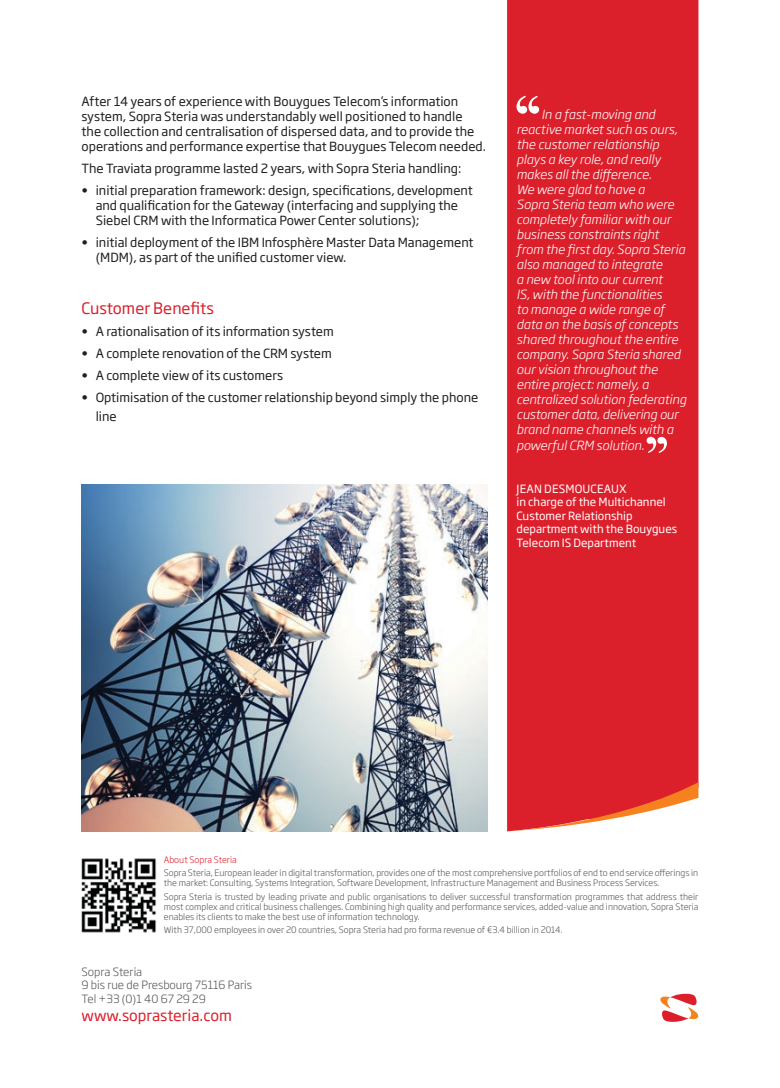
<style>
.page{position:relative;width:780px;height:1088px;background:#fff}
.page>*{position:absolute;margin:0;border:0;box-sizing:border-box;transform-origin:0 0}
.CONTENU{font:15.62px "Soho Gothic Pro";color:#db202c}
.t1{font:15px "Soho Gothic Pro";color:#db202c}
.CONTENU-2{font:12.5px/15px "Soho Gothic Pro";color:#231f20}
.t2{font:italic 300 12.5px/15px "Soho Gothic Pro";color:#fff}
.t3{font:11.25px/13.5px "Soho Gothic Pro";color:#fff}
.t4{font:300 11.25px "Soho Gothic Pro";color:#58595b}
.t5{font:300 8.75px/10px "Soho Gothic Pro";color:#58595b}
.t6{font:300 8.75px "Soho Gothic Pro";color:#db202c}
</style>
<div class="page">
<div style="left:507px;top:0;width:191px;height:782px;background:#db202c"></div>
<svg style="left:507px;top:782px;width:191px;height:49px"></svg>
<svg style="left:660px;top:994px;width:39px;height:28px"></svg>
<img style="left:81px;top:858px;width:76px;height:75px">
<svg style="left:516px;top:96px;width:23px;height:18px"></svg>
<svg style="left:646px;top:437px;width:21px;height:16px"></svg>
<img style="left:81px;top:484px;width:407px;height:347px">
<p class="CONTENU-2" style="left:81px;top:93px;width:406px">After 14 years of experience with Bouygues Telecom’s information system, Sopra Steria was understandably well positioned to handle<br>the collection and centralisation of dispersed data, and to provide the operations and performance expertise that Bouygues Telecom needed.</p>
<p class="CONTENU-2" style="left:81px;top:160px;width:381px">The Traviata programme lasted 2 years, with Sopra Steria handling:</p>
<p class="CONTENU-2" style="left:96px;top:182px;width:378px;text-indent:-14px">• initial preparation framework: design, specifications, development and qualification for the Gateway (interfacing and supplying the<br>Siebel CRM with the Informatica Power Center solutions);</p>
<p class="CONTENU-2" style="left:96px;top:234px;width:379px;text-indent:-14px">• initial deployment of the IBM Infosphère Master Data Management (MDM), as part of the unified customer view.</p>
<p class="CONTENU" style="left:81px;top:296px;width:134px">Customer Benefits</p>
<p class="CONTENU-2" style="left:81px;top:323px;width:254px">• A rationalisation of its information system</p>
<p class="CONTENU-2" style="left:81px;top:345px;width:252px">• A complete renovation of the CRM system</p>
<p class="CONTENU-2" style="left:81px;top:367px;width:203px">• A complete view of its customers</p>
<p class="CONTENU-2" style="left:96px;top:387px;width:384px;line-height:18.8px;text-indent:-14px">• Optimisation of the customer relationship beyond simply the phone line</p>
<p class="t2" style="left:516px;top:106px;width:171px;text-indent:25px">In a fast-moving and reactive market such as ours, the customer relationship plays a key role, and really makes all the difference.<br>We were glad to have a<br>Sopra Steria team who were completely familiar with our business constraints right from the first day. Sopra Steria also managed to integrate<br>a new tool into our current<br>IS, with the functionalities<br>to manage a wide range of data on the basis of concepts shared throughout the entire company. Sopra Steria shared our vision throughout the entire project: namely, a centralized solution federating customer data, delivering our brand name channels with a powerful CRM solution.</p>
<p class="t3" style="left:516px;top:481px;width:111px">JEAN DESMOUCEAUX</p>
<p class="t3" style="left:516px;top:495px;width:162px">in charge of the Multichannel<br>Customer Relationship department with the Bouygues<br>Telecom IS Department</p>
<p class="t6" style="left:164px;top:853px;width:74px">About Sopra Steria</p>
<p class="t5" style="left:164px;top:867px;width:536px">Sopra Steria, European leader in digital transformation, provides one of the most comprehensive portfolios of end to end service offerings in the market: Consulting, Systems Integration, Software Development, Infrastructure Management and Business Process Services.</p>
<p class="t5" style="left:164px;top:891px;width:536px;text-align:justify">Sopra Steria is trusted by leading private and public organisations to deliver successful transformation programmes that address their most complex and critical business challenges. Combining high quality and performance services, added-value and innovation, Sopra Steria enables its clients to make the best use of information technology.</p>
<p class="t5" style="left:164px;top:924px;width:400px">With 37,000 employees in over 20 countries, Sopra Steria had pro forma revenue of €3.4 billion in 2014.</p>
<p class="t4" style="left:81px;top:962px;width:62px">Sopra Steria</p>
<p class="t4" style="left:81px;top:976px;width:172px">9 bis rue de Presbourg 75116 Paris</p>
<p class="t4" style="left:81px;top:989px;width:126px">Tel +33 (0)1 40 67 29 29</p>
<p class="t1" style="left:82px;top:1003px;width:152px">www.soprasteria.com</p>
</div>
